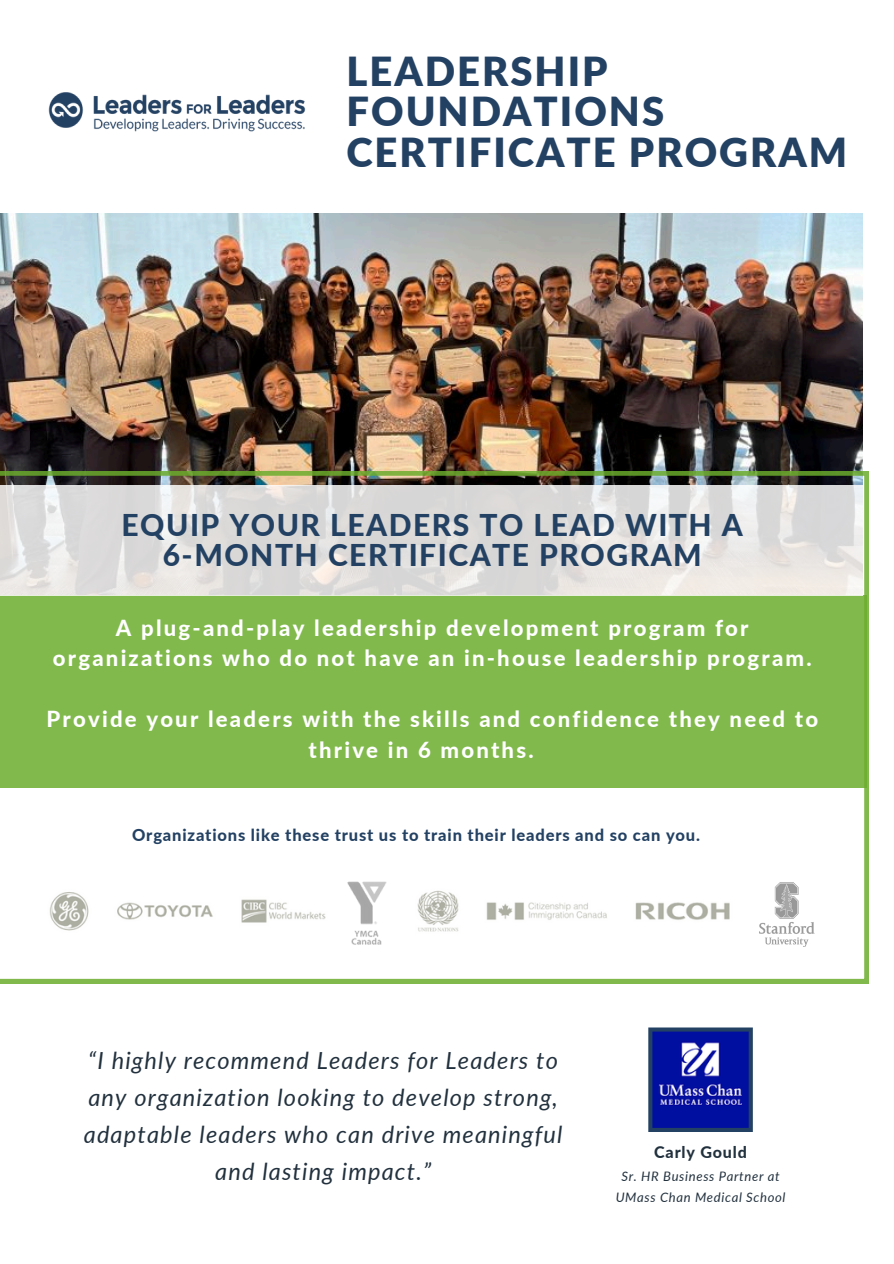
<style>
.page{position:relative;width:894px;height:1264px;background:#fff}
.page>*{position:absolute;margin:0;border:0;box-sizing:border-box;transform-origin:0 0}
.t1{font:900 40.05px/40.5px "Lato";letter-spacing:.05em;color:#234163}
.t2{font:800 30px/30.5px "Lato";letter-spacing:.05em;color:#234163;text-align:center}
.t3{font:italic 23.55px/37.2px "Lato";letter-spacing:.05em;color:#22313e;text-align:center}
.t4{font:800 22.05px/30.5px "Lato";letter-spacing:.1em;color:#fff;text-align:center}
.t5{font:800 16.5px "Lato";letter-spacing:.05em;color:#234163}
.t6{font:800 16.05px "Lato";letter-spacing:.05em;color:#22313e}
.t7{font:italic 13.05px "Lato";letter-spacing:.05em;color:#22313e}
</style>
<div class="page">
<img style="left:0;top:213px;width:862px;height:258px">
<svg style="left:0;top:471px;width:868px;height:512px"></svg>
<img style="left:16px;top:873px;width:321px;height:80px">
<div style="left:0;top:595px;width:865px;height:193px;background:#82b94d"></div>
<svg style="left:0;top:485px;width:862px;height:110px;background:#e0dedd"></svg>
<img style="left:748px;top:870px;width:73px;height:87px">
<img style="left:331px;top:879px;width:72px;height:69px">
<img style="left:407px;top:873px;width:337px;height:80px">
<svg style="left:648px;top:1027px;width:104px;height:104px;background:#2633a3"></svg>
<img style="left:48px;top:92px;width:258px;height:40px">
<h1 class="t1" style="left:346px;top:50px;width:502px">LEADERSHIP<br>FOUNDATIONS<br>CERTIFICATE PROGRAM</h1>
<h4 class="t2" style="left:121px;top:509px;width:622px">EQUIP YOUR LEADERS TO LEAD WITH A<br>6-MONTH CERTIFICATE PROGRAM</h4>
<h3 class="t4" style="left:53px;top:612px;width:760px">A plug-and-play leadership development program for organizations who do not have an in-house leadership program.</h3>
<h3 class="t4" style="left:308px;top:703px;width:511px;text-align:left;text-indent:-262px">Provide your leaders with the skills and confidence they need to thrive in 6 months.</h3>
<p class="t5" style="left:132px;top:824px;width:569px">Organizations like these trust us to train their leaders and so can you.</p>
<h5 class="t3" style="left:84px;top:1041px;width:480px">“I highly recommend Leaders for Leaders to any organization looking to develop strong, adaptable leaders who can drive meaningful and lasting impact.”</h5>
<p class="t6" style="left:654px;top:1142px;width:94px">Carly Gould</p>
<p class="t7" style="left:621px;top:1168px;width:160px">Sr. HR Business Partner at</p>
<p class="t7" style="left:615px;top:1189px;width:171px">UMass Chan Medical School</p>
</div>
